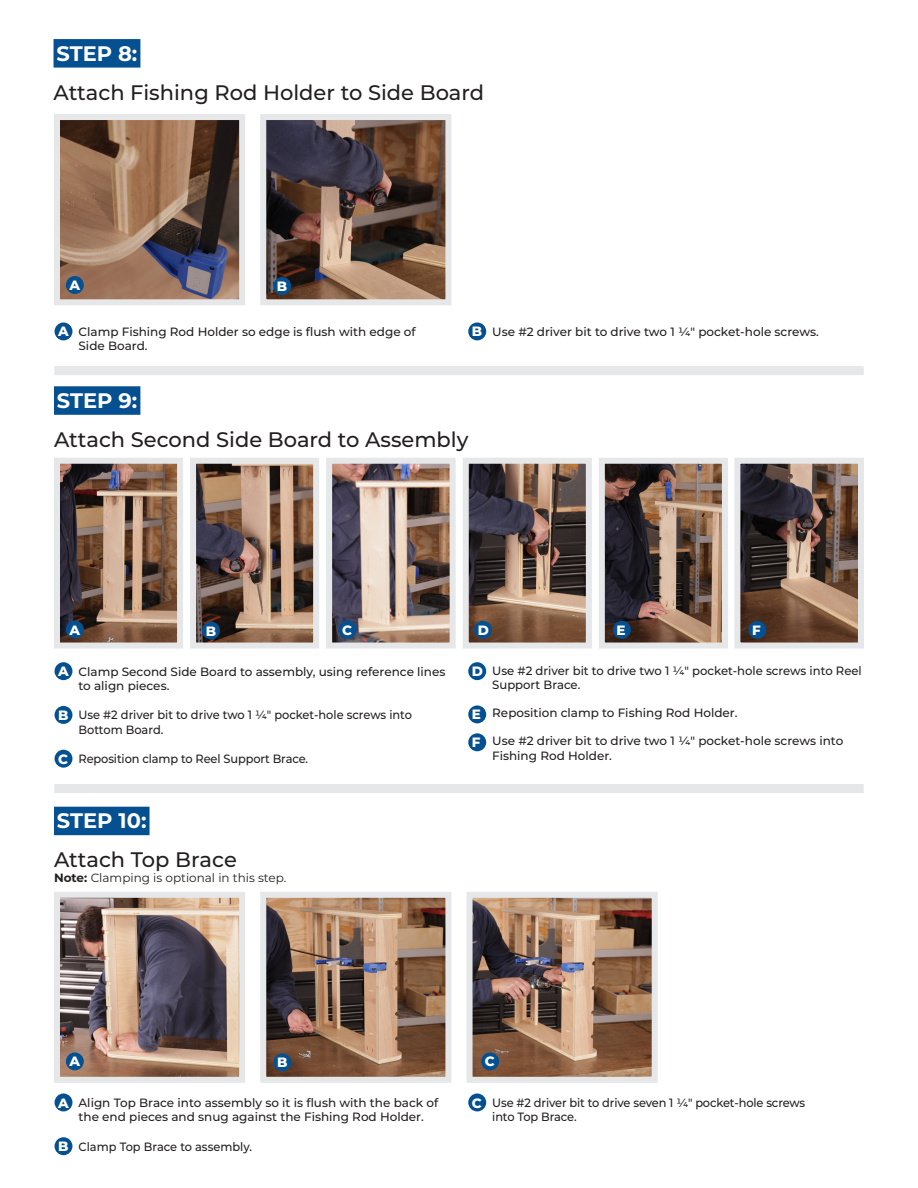
<style>
.page{position:relative;width:918px;height:1188px;background:#fff}
.page>*{position:absolute;margin:0;border:0;box-sizing:border-box;transform-origin:0 0}
.t1{font:500 21px "Montserrat";color:#231f20}
.t2{font:700 21px "Montserrat";color:#fff}
.t3{font:800 13.5px "Montserrat";color:#fff}
.t4{font:500 12px/14.4px "Montserrat";color:#231f20}
.t5{font:500 12px/14.4px "Montserrat";color:#231f20;scale:.95 1}
.t6{font:12px "Montserrat";color:#231f20}
.s1{font-weight:700}
</style>
<div class="page">
<div style="left:54px;top:39px;width:86px;height:29px;background:#055091"></div>
<img style="left:61px;top:121px;width:177px;height:177px">
<div style="left:54px;top:114px;width:191px;height:191px;border:6px solid #e6e7e9"></div>
<img style="left:267px;top:121px;width:177px;height:177px">
<div style="left:260px;top:114px;width:191px;height:191px;border:6px solid #e6e7e9"></div>
<div style="left:66px;top:276px;width:18px;height:18px;background:#055091;border-radius:50%"></div>
<div style="left:273px;top:277px;width:18px;height:18px;background:#055091;border-radius:50%"></div>
<div style="left:55px;top:322px;width:17px;height:18px;background:#055091;border-radius:50%"></div>
<div style="left:468px;top:322px;width:18px;height:18px;background:#055091;border-radius:50%"></div>
<div style="left:54px;top:366px;width:810px;height:9px;background:#e6e7e9"></div>
<img style="left:61px;top:899px;width:177px;height:177px">
<div style="left:54px;top:892px;width:191px;height:191px;border:6px solid #e6e7e9"></div>
<img style="left:267px;top:899px;width:177px;height:177px">
<div style="left:260px;top:892px;width:191px;height:191px;border:6px solid #e6e7e9"></div>
<img style="left:474px;top:899px;width:177px;height:177px">
<div style="left:467px;top:892px;width:191px;height:191px;border:6px solid #e6e7e9"></div>
<div style="left:55px;top:1093px;width:17px;height:18px;background:#055091;border-radius:50%"></div>
<div style="left:55px;top:1137px;width:17px;height:18px;background:#055091;border-radius:50%"></div>
<div style="left:468px;top:1093px;width:18px;height:18px;background:#055091;border-radius:50%"></div>
<div style="left:273px;top:1053px;width:18px;height:18px;background:#055091;border-radius:50%"></div>
<div style="left:66px;top:1052px;width:18px;height:18px;background:#055091;border-radius:50%"></div>
<div style="left:481px;top:1052px;width:18px;height:18px;background:#055091;border-radius:50%"></div>
<div style="left:54px;top:807px;width:96px;height:28px;background:#055091"></div>
<div style="left:54px;top:386px;width:86px;height:29px;background:#055091"></div>
<img style="left:197px;top:465px;width:115px;height:177px">
<div style="left:190px;top:458px;width:129px;height:191px;border:6px solid #e6e7e9"></div>
<img style="left:61px;top:465px;width:115px;height:177px">
<div style="left:54px;top:458px;width:129px;height:191px;border:6px solid #e6e7e9"></div>
<img style="left:333px;top:465px;width:116px;height:177px">
<div style="left:326px;top:458px;width:130px;height:191px;border:6px solid #e6e7e9"></div>
<div style="left:55px;top:662px;width:17px;height:18px;background:#055091;border-radius:50%"></div>
<div style="left:55px;top:706px;width:17px;height:18px;background:#055091;border-radius:50%"></div>
<div style="left:55px;top:750px;width:17px;height:18px;background:#055091;border-radius:50%"></div>
<div style="left:468px;top:662px;width:18px;height:18px;background:#055091;border-radius:50%"></div>
<div style="left:468px;top:705px;width:18px;height:18px;background:#055091;border-radius:50%"></div>
<div style="left:468px;top:733px;width:18px;height:18px;background:#055091;border-radius:50%"></div>
<img style="left:470px;top:465px;width:115px;height:177px">
<div style="left:463px;top:458px;width:129px;height:191px;border:6px solid #e6e7e9"></div>
<div style="left:202px;top:622px;width:18px;height:17px;background:#055091;border-radius:50%"></div>
<div style="left:66px;top:621px;width:18px;height:18px;background:#055091;border-radius:50%"></div>
<div style="left:339px;top:621px;width:18px;height:18px;background:#055091;border-radius:50%"></div>
<div style="left:474px;top:621px;width:18px;height:18px;background:#055091;border-radius:50%"></div>
<img style="left:606px;top:465px;width:115px;height:177px">
<div style="left:599px;top:458px;width:129px;height:191px;border:6px solid #e6e7e9"></div>
<div style="left:613px;top:621px;width:18px;height:18px;background:#055091;border-radius:50%"></div>
<img style="left:741px;top:465px;width:116px;height:177px">
<div style="left:734px;top:458px;width:130px;height:191px;border:6px solid #e6e7e9"></div>
<div style="left:748px;top:621px;width:18px;height:18px;background:#055091;border-radius:50%"></div>
<div style="left:54px;top:784px;width:810px;height:9px;background:#e6e7e9"></div>
<p class="t2" style="left:57px;top:38px;width:82px">STEP 8:</p>
<p class="t1" style="left:54px;top:77px;width:432px">Attach Fishing Rod Holder to Side Board</p>
<p class="t3" style="left:70px;top:275px;width:12px">A</p>
<p class="t3" style="left:277px;top:276px;width:12px">B</p>
<p class="t3" style="left:58px;top:322px;width:12px">A</p>
<p class="t4" style="left:79px;top:324px;width:339px">Clamp Fishing Rod Holder so edge is flush with edge of<br>Side Board.</p>
<p class="t3" style="left:472px;top:322px;width:12px">B</p>
<p class="t4" style="left:492px;top:324px;width:328px">Use #2 driver bit to drive two 1 ¼" pocket-hole screws.</p>
<p class="t2" style="left:57px;top:385px;width:82px">STEP 9:</p>
<p class="t1" style="left:54px;top:425px;width:416px">Attach Second Side Board to Assembly</p>
<p class="t3" style="left:70px;top:620px;width:12px">A</p>
<p class="t3" style="left:206px;top:621px;width:12px">B</p>
<p class="t3" style="left:342px;top:620px;width:11px">C</p>
<p class="t3" style="left:478px;top:620px;width:13px">D</p>
<p class="t3" style="left:617px;top:620px;width:11px">E</p>
<p class="t3" style="left:752px;top:620px;width:10px">F</p>
<p class="t3" style="left:58px;top:662px;width:12px">A</p>
<p class="t4" style="left:79px;top:664px;width:368px">Clamp Second Side Board to assembly, using reference lines to align pieces.</p>
<p class="t3" style="left:58px;top:705px;width:12px">B</p>
<p class="t5" style="left:79px;top:707px;width:353px">Use #2 driver bit to drive two 1 ¼" pocket-hole screws into<br>Bottom Board.</p>
<p class="t3" style="left:58px;top:749px;width:11px">C</p>
<p class="t5" style="left:79px;top:751px;width:243px">Reposition clamp to Reel Support Brace.</p>
<p class="t2" style="left:57px;top:806px;width:91px">STEP 10:</p>
<p class="t1" style="left:54px;top:845px;width:184px">Attach Top Brace</p>
<p class="t6" style="left:54px;top:869px;width:234px"><span class="s1">Note:</span> Clamping is optional in this step.</p>
<p class="t3" style="left:472px;top:662px;width:13px">D</p>
<p class="t4" style="left:492px;top:663px;width:371px">Use #2 driver bit to drive two 1 ¼" pocket-hole screws into Reel<br>Support Brace.</p>
<p class="t3" style="left:472px;top:705px;width:11px">E</p>
<p class="t4" style="left:492px;top:705px;width:247px">Reposition clamp to Fishing Rod Holder.</p>
<p class="t3" style="left:472px;top:733px;width:10px">F</p>
<p class="t4" style="left:492px;top:733px;width:353px">Use #2 driver bit to drive two 1 ¼" pocket-hole screws into<br>Fishing Rod Holder.</p>
<p class="t3" style="left:70px;top:1052px;width:12px">A</p>
<p class="t3" style="left:277px;top:1053px;width:12px">B</p>
<p class="t3" style="left:485px;top:1052px;width:11px">C</p>
<p class="t3" style="left:58px;top:1093px;width:12px">A</p>
<p class="t4" style="left:79px;top:1095px;width:361px">Align Top Brace into assembly so it is flush with the back of the end pieces and snug against the Fishing Rod Holder.</p>
<p class="t3" style="left:58px;top:1137px;width:12px">B</p>
<p class="t5" style="left:79px;top:1139px;width:184px">Clamp Top Brace to assembly.</p>
<p class="t3" style="left:472px;top:1093px;width:11px">C</p>
<p class="t5" style="left:492px;top:1095px;width:331px">Use #2 driver bit to drive seven 1 ¼" pocket-hole screws into Top Brace.</p>
</div>
